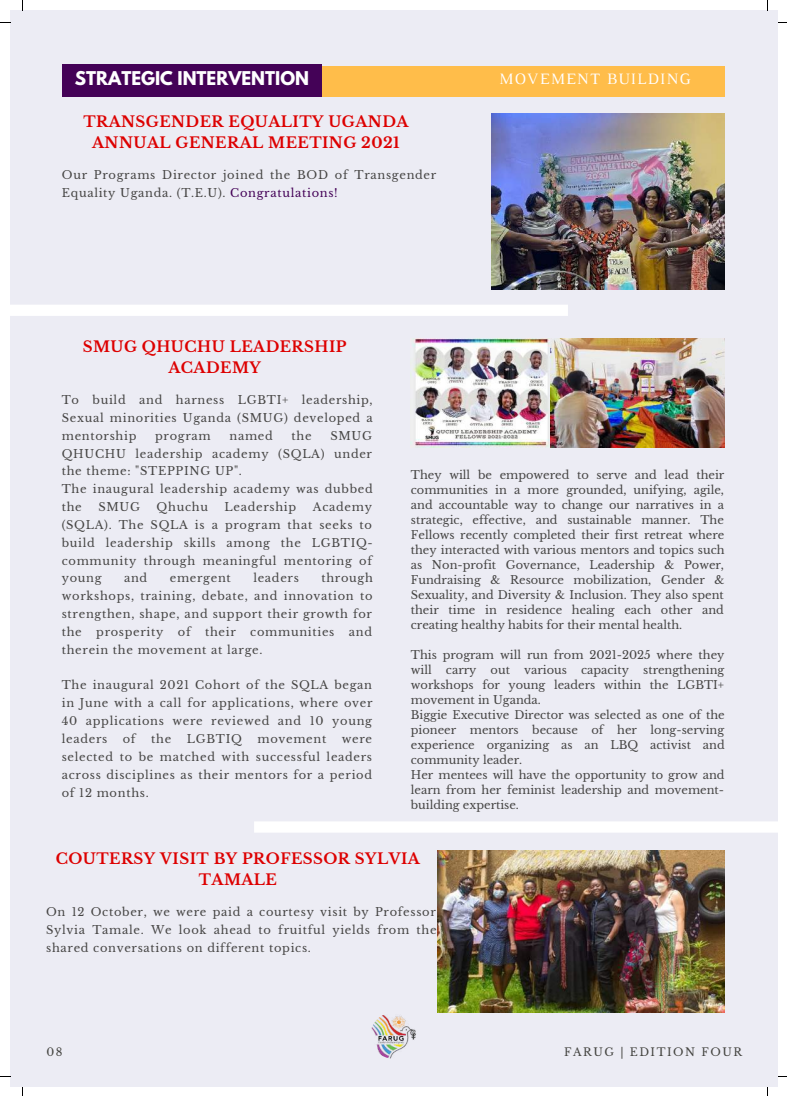
<style>
.page{position:relative;width:787px;height:1096px;background:#fff}
.page>*{position:absolute;margin:0;border:0;box-sizing:border-box;transform-origin:0 0}
.t1{font:700 16.75px "League Spartan";color:#fff}
.t2{font:16.12px "Luthier";letter-spacing:.06em;color:#fff}
.t3{font:700 14.88px/20.6px "Libre Baskerville";letter-spacing:.03em;color:#d00;text-align:center}
.t4{font:11.38px/17.9px "Libre Baskerville";letter-spacing:.06em;color:#464544;text-align:justify}
.t5{font:11.38px/15px "Libre Baskerville";color:#464544}
.t6{font:11px "Libre Baskerville";letter-spacing:.14em;color:#444440}
.s1{color:#440257}
</style>
<div class="page">
<div style="left:10px;top:10px;width:768px;height:1076px;background:#ececf4"></div>
<div style="left:62px;top:66px;width:662px;height:30px;background:#ffbd4a"></div>
<div style="left:62px;top:64px;width:260px;height:33px;background:#440257"></div>
<img style="left:370px;top:1012px;width:46px;height:46px;border-radius:50%">
<div style="left:10px;top:304px;width:558px;height:12px;background:#fff"></div>
<div style="left:254px;top:821px;width:524px;height:11px;background:#fff"></div>
<img style="left:491px;top:114px;width:234px;height:175px">
<img style="left:413px;top:338px;width:138px;height:109px">
<img style="left:551px;top:338px;width:173px;height:109px">
<img style="left:437px;top:850px;width:287px;height:162px">
<h1 class="t1" style="left:75px;top:70px;width:236px">STRATEGIC INTERVENTION</h1>
<h2 class="t2" style="left:499px;top:73px;width:193px">MOVEMENT BUILDING</h2>
<h3 class="t3" style="left:83px;top:112px;width:327px">TRANSGENDER EQUALITY UGANDA<br>ANNUAL GENERAL MEETING 2021</h3>
<p class="t4" style="left:62px;top:166px;width:376px">Our Programs Director joined the BOD of Transgender<br>Equality Uganda. (T.E.U). <span class="s1">Congratulations!</span></p>
<h3 class="t3" style="left:83px;top:336px;width:265px">SMUG QHUCHU LEADERSHIP<br>ACADEMY</h3>
<p class="t4" style="left:62px;top:391px;width:312px">To build and harness LGBTI+ leadership, Sexual minorities Uganda (SMUG) developed a mentorship</p>
<p class="t4" style="left:155px;top:427px;width:57px">program</p>
<p class="t4" style="left:229px;top:427px;width:45px">named</p>
<p class="t4" style="left:292px;top:427px;width:22px">the</p>
<p class="t4" style="left:62px;top:427px;width:312px;text-align:left;text-indent:269px">SMUG<br>QHUCHU leadership academy (SQLA) under the theme: "STEPPING UP".<br>The inaugural leadership academy was dubbed the</p>
<p class="t4" style="left:62px;top:498px;width:313px;text-indent:251px">Academy (SQLA). The SQLA is a program that seeks to build leadership skills among the LGBTIQ&shy;community through meaningful mentoring of young</p>
<p class="t4" style="left:98px;top:498px;width:43px">SMUG</p>
<p class="t4" style="left:157px;top:498px;width:53px">Qhuchu</p>
<p class="t4" style="left:225px;top:498px;width:73px">Leadership</p>
<p class="t4" style="left:62px;top:569px;width:313px;text-indent:260px">through workshops, training, debate, and innovation to strengthen, shape, and support their growth for the</p>
<p class="t4" style="left:124px;top:569px;width:25px">and</p>
<p class="t4" style="left:170px;top:569px;width:63px">emergent</p>
<p class="t4" style="left:253px;top:569px;width:47px">leaders</p>
<p class="t4" style="left:96px;top:623px;width:69px">prosperity</p>
<p class="t4" style="left:178px;top:623px;width:14px">of</p>
<p class="t4" style="left:205px;top:623px;width:32px">their</p>
<p class="t4" style="left:250px;top:623px;width:86px">communities</p>
<p class="t4" style="left:349px;top:623px;width:25px">and</p>
<p class="t4" style="left:62px;top:640px;width:202px">therein the movement at large.</p>
<p class="t4" style="left:62px;top:676px;width:312px">The inaugural 2021 Cohort of the SQLA began in June with a call for applications, where over 40 applications were reviewed and 10 young leaders</p>
<p class="t4" style="left:123px;top:730px;width:14px">of</p>
<p class="t4" style="left:151px;top:730px;width:22px">the</p>
<p class="t4" style="left:187px;top:730px;width:57px">LGBTIQ</p>
<p class="t4" style="left:257px;top:730px;width:70px">movement</p>
<p class="t4" style="left:62px;top:730px;width:312px;text-indent:280px">were selected to be matched with successful leaders across disciplines as their mentors for a period of 12 months.</p>
<p class="t4" style="left:411px;top:467px;width:315px;line-height:15px">They will be empowered to serve and lead their communities in a more grounded, unifying, agile, and accountable way to change our narratives in a strategic, effective, and sustainable manner. The Fellows recently completed their first retreat where they interacted with various mentors and topics such as Non-profit Governance, Leadership &amp; Power, Fundraising &amp; Resource mobilization, Gender &amp; Sexuality, and Diversity &amp; Inclusion. They also spent their time in residence healing each other and creating healthy habits for their mental health.</p>
<p class="t5" style="left:411px;top:647px;width:315px">This program will run from 2021-2025 where they will carry out various capacity strengthening workshops for young leaders within the LGBTI+ movement in Uganda.<br>Biggie Executive Director was selected as one of the pioneer mentors because of her long-serving experience organizing as an LBQ activist and community leader.<br>Her mentees will have the opportunity to grow and learn from her feminist leadership and movement&shy;building expertise.</p>
<h3 class="t3" style="left:56px;top:848px;width:366px">COUTERSY VISIT BY PROFESSOR SYLVIA<br>TAMALE</h3>
<p class="t4" style="left:46px;top:903px;width:392px">On 12 October, we were paid a courtesy visit by Professor Sylvia Tamale. We look ahead to fruitful yields from the shared conversations on different topics.</p>
<p class="t6" style="left:46px;top:1045px;width:18px">08</p>
<p class="t6" style="left:564px;top:1045px;width:179px">FARUG | EDITION FOUR</p>
</div>
